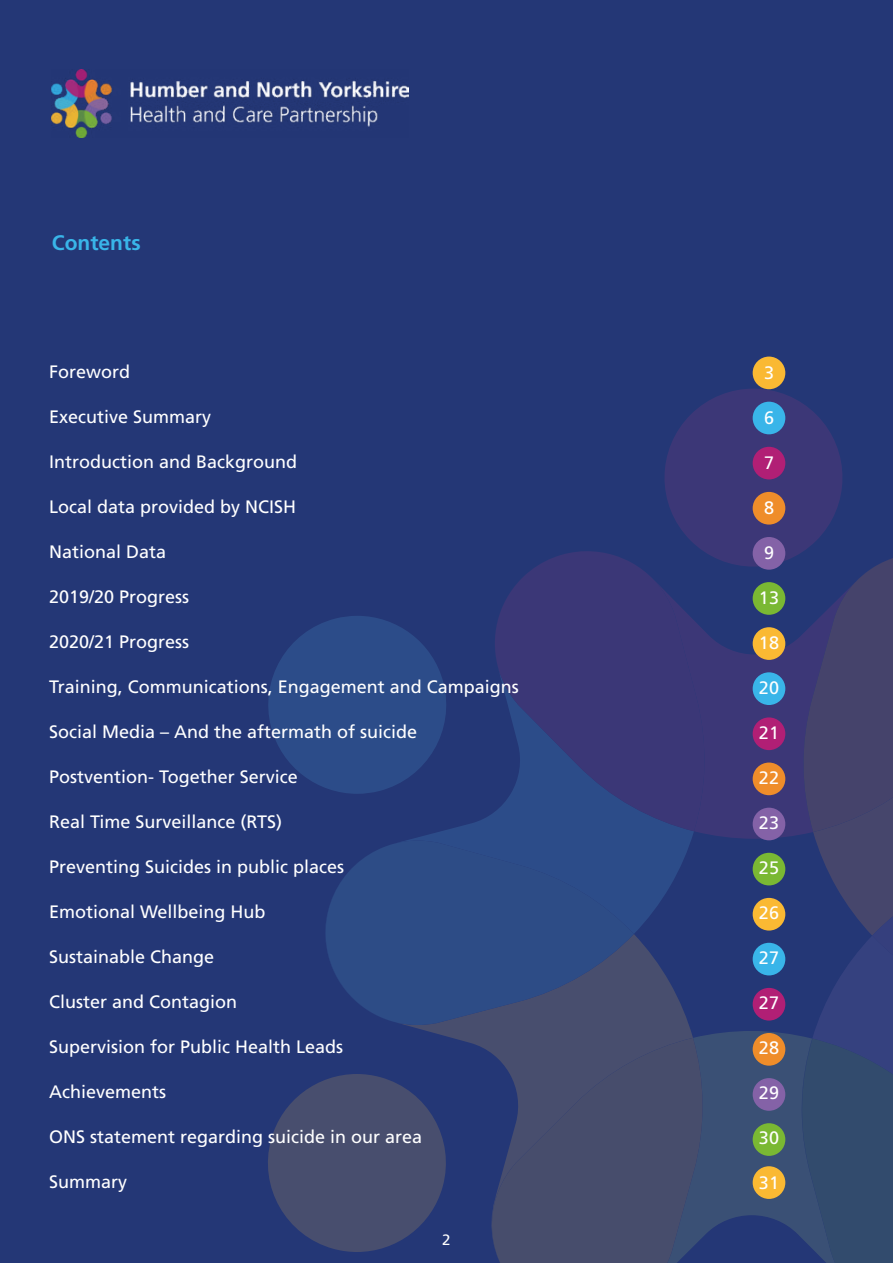
<style>
.page{position:relative;width:893px;height:1263px;background:#243776}
.page>*{position:absolute;margin:0;border:0;box-sizing:border-box;transform-origin:0 0}
.t1{font:700 21px "Frutiger";color:#39b5e9}
.t2{font:18px "Frutiger";color:#fff}
.t3{font:15px "Frutiger";color:#fff}
</style>
<div class="page">
<svg style="left:406px;top:1022px;width:250px;height:26px;fill:#484e6e"></svg>
<svg style="left:484px;top:1038px;width:172px;height:225px;background:#434a6d"></svg>
<svg style="left:268px;top:1074px;width:178px;height:178px"></svg>
<svg style="left:410px;top:818px;width:246px;height:204px;fill:#2c4c89"></svg>
<svg style="left:325px;top:840px;width:309px;height:185px;background:#2f4a82"></svg>
<svg style="left:268px;top:616px;width:178px;height:178px"></svg>
<svg style="left:485px;top:551px;width:171px;height:280px;fill:#3b3777"></svg>
<svg style="left:656px;top:389px;width:237px;height:874px"></svg>
<div style="left:753px;top:357px;width:32px;height:32px;background:#fab933;border-radius:50%"></div>
<div style="left:753px;top:1166px;width:32px;height:33px;background:#fab933;border-radius:50%"></div>
<div style="left:753px;top:402px;width:32px;height:32px;background:#39b5e9;border-radius:50%"></div>
<div style="left:753px;top:943px;width:32px;height:32px;background:#39b5e9;border-radius:50%"></div>
<div style="left:753px;top:447px;width:32px;height:32px;background:#b11f75;border-radius:50%"></div>
<div style="left:753px;top:988px;width:32px;height:32px;background:#b11f75;border-radius:50%"></div>
<div style="left:753px;top:492px;width:32px;height:33px;background:#ef8d2a;border-radius:50%"></div>
<div style="left:753px;top:1033px;width:32px;height:33px;background:#ef8d2a;border-radius:50%"></div>
<div style="left:753px;top:537px;width:32px;height:33px;background:#8462a7;border-radius:50%"></div>
<div style="left:753px;top:1078px;width:32px;height:33px;background:#8462a7;border-radius:50%"></div>
<div style="left:753px;top:582px;width:32px;height:33px;background:#7ab833;border-radius:50%"></div>
<div style="left:753px;top:1123px;width:32px;height:33px;background:#7ab833;border-radius:50%"></div>
<div style="left:753px;top:627px;width:32px;height:33px;background:#fab933;border-radius:50%"></div>
<div style="left:753px;top:672px;width:32px;height:33px;background:#39b5e9;border-radius:50%"></div>
<div style="left:753px;top:717px;width:32px;height:33px;background:#b11f75;border-radius:50%"></div>
<div style="left:753px;top:762px;width:32px;height:33px;background:#ef8d2a;border-radius:50%"></div>
<div style="left:753px;top:808px;width:32px;height:32px;background:#8462a7;border-radius:50%"></div>
<div style="left:753px;top:853px;width:32px;height:32px;background:#7ab833;border-radius:50%"></div>
<div style="left:753px;top:898px;width:32px;height:32px;background:#fab933;border-radius:50%"></div>
<img style="left:52px;top:69px;width:357px;height:68px">
<p class="t1" style="left:52px;top:234px;width:90px">Contents</p>
<p class="t2" style="left:49px;top:364px;width:83px">Foreword</p>
<p class="t2" style="left:49px;top:409px;width:164px">Executive Summary</p>
<p class="t2" style="left:49px;top:454px;width:250px">Introduction and Background</p>
<p class="t2" style="left:49px;top:499px;width:249px">Local data provided by NCISH</p>
<p class="t2" style="left:49px;top:544px;width:119px">National Data</p>
<p class="t2" style="left:49px;top:589px;width:142px">2019/20 Progress</p>
<p class="t2" style="left:49px;top:634px;width:142px">2020/21 Progress</p>
<p class="t2" style="left:49px;top:679px;width:471px">Training, Communications, Engagement and Campaigns</p>
<p class="t2" style="left:49px;top:724px;width:370px">Social Media – And the aftermath of suicide</p>
<p class="t2" style="left:49px;top:769px;width:250px">Postvention- Together Service</p>
<p class="t2" style="left:49px;top:814px;width:235px">Real Time Surveillance (RTS)</p>
<p class="t2" style="left:49px;top:859px;width:297px">Preventing Suicides in public places</p>
<p class="t2" style="left:49px;top:904px;width:218px">Emotional Wellbeing Hub</p>
<p class="t2" style="left:49px;top:949px;width:167px">Sustainable Change</p>
<p class="t2" style="left:49px;top:994px;width:190px">Cluster and Contagion</p>
<p class="t2" style="left:49px;top:1039px;width:296px">Supervision for Public Health Leads</p>
<p class="t2" style="left:49px;top:1084px;width:119px">Achievements</p>
<p class="t2" style="left:49px;top:1129px;width:375px">ONS statement regarding suicide in our area</p>
<p class="t2" style="left:49px;top:1174px;width:80px">Summary</p>
<p class="t3" style="left:442px;top:1233px;width:10px">2</p>
<p class="t2" style="left:764px;top:366px;width:12px">3</p>
<p class="t2" style="left:764px;top:411px;width:12px">6</p>
<p class="t2" style="left:764px;top:456px;width:12px">7</p>
<p class="t2" style="left:764px;top:501px;width:12px">8</p>
<p class="t2" style="left:764px;top:546px;width:12px">9</p>
<p class="t2" style="left:759px;top:591px;width:22px">13</p>
<p class="t2" style="left:759px;top:636px;width:22px">18</p>
<p class="t2" style="left:759px;top:681px;width:22px">20</p>
<p class="t2" style="left:759px;top:726px;width:22px">21</p>
<p class="t2" style="left:759px;top:771px;width:22px">22</p>
<p class="t2" style="left:759px;top:816px;width:22px">23</p>
<p class="t2" style="left:759px;top:861px;width:22px">25</p>
<p class="t2" style="left:759px;top:906px;width:22px">26</p>
<p class="t2" style="left:759px;top:951px;width:22px">27</p>
<p class="t2" style="left:759px;top:996px;width:22px">27</p>
<p class="t2" style="left:759px;top:1041px;width:22px">28</p>
<p class="t2" style="left:759px;top:1086px;width:22px">29</p>
<p class="t2" style="left:759px;top:1131px;width:22px">30</p>
<p class="t2" style="left:759px;top:1176px;width:22px">31</p>
</div>
